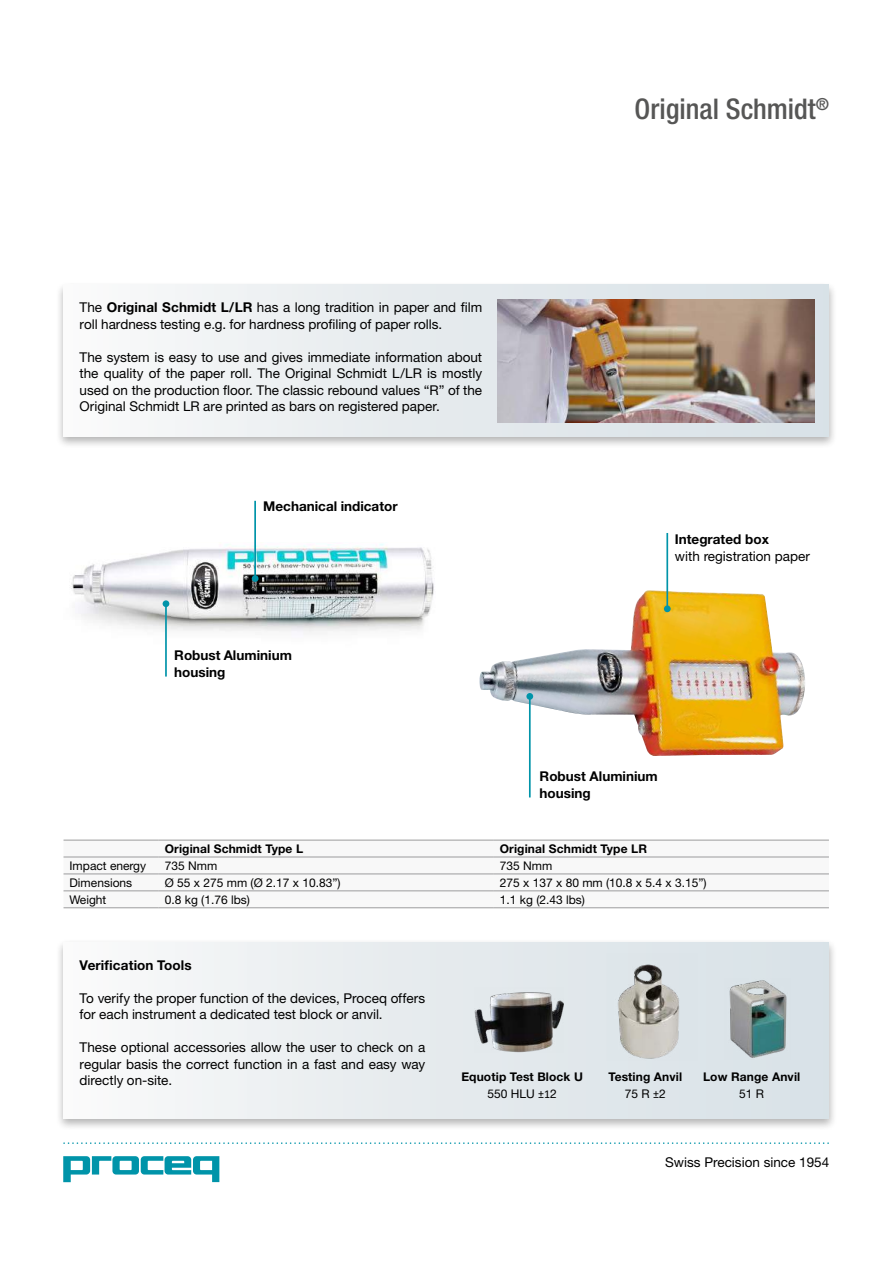
<style>
.page{position:relative;width:893px;height:1263px;background:#fff}
.page>*{position:absolute;margin:0;border:0;box-sizing:border-box;transform-origin:0 0}
.t1{font:500 condensed 28.5px "Helvetica Neue";color:#565655}
.t2{font:13.5px/16.5px "Helvetica Neue";color:#000}
.t3{font:700 13.5px/16.5px "Helvetica Neue";color:#000}
.t4{font:12px "Helvetica Neue";color:#000}
.t5{font:700 12px "Helvetica Neue";letter-spacing:.01em;color:#000}
.s1{font-weight:700}
.s2{font-family:"Calibri"}
</style>
<div class="page">
<svg style="left:63px;top:1156px;width:156px;height:26px"></svg>
<svg style="left:64px;top:1142px;width:764px;height:2px"></svg>
<svg style="left:64px;top:856px;width:765px;height:36px"></svg>
<hr style="left:64px;top:907px;width:95px;height:1px;background:#9c9c9d">
<hr style="left:159px;top:907px;width:335px;height:1px;background:#9c9c9d">
<hr style="left:494px;top:907px;width:335px;height:1px;background:#9c9c9d">
<hr style="left:64px;top:840px;width:95px;height:1px;background:#9c9c9d">
<hr style="left:159px;top:840px;width:335px;height:1px;background:#9c9c9d">
<hr style="left:494px;top:840px;width:335px;height:1px;background:#9c9c9d">
<hr style="left:64px;top:857px;width:95px;height:1px;background:#9c9c9d">
<hr style="left:159px;top:857px;width:335px;height:1px;background:#9c9c9d">
<hr style="left:494px;top:857px;width:335px;height:1px;background:#9c9c9d">
<hr style="left:64px;top:874px;width:95px;height:1px;background:#9c9c9d">
<hr style="left:159px;top:874px;width:335px;height:1px;background:#9c9c9d">
<hr style="left:494px;top:874px;width:335px;height:1px;background:#9c9c9d">
<hr style="left:64px;top:890px;width:95px;height:1px;background:#9c9c9d">
<hr style="left:159px;top:890px;width:335px;height:1px;background:#9c9c9d">
<hr style="left:494px;top:890px;width:335px;height:1px;background:#9c9c9d">
<div style="left:55px;top:281px;width:782px;height:169px;background:#000;opacity:.5"></div>
<div style="left:64px;top:285px;width:765px;height:152px;background:linear-gradient(to right,#f9fafb,#d1d8dc)"></div>
<img style="left:498px;top:300px;width:316px;height:122px">
<div style="left:55px;top:938px;width:782px;height:193px;background:#000;opacity:.5"></div>
<div style="left:64px;top:942px;width:765px;height:177px;background:linear-gradient(to right,#f7f8f8,#d6e0e6)"></div>
<img style="left:606px;top:954px;width:91px;height:106px">
<img style="left:71px;top:543px;width:363px;height:90px">
<hr style="left:254px;top:501px;width:2px;height:77px;background:#0094a9">
<div style="left:252px;top:575px;width:6px;height:7px;background:#0094a9;border-radius:50%"></div>
<img style="left:479px;top:590px;width:326px;height:166px">
<hr style="left:165px;top:604px;width:2px;height:72px;background:#0094a9">
<div style="left:163px;top:600px;width:6px;height:7px;background:#0094a9;border-radius:50%"></div>
<hr style="left:529px;top:696px;width:2px;height:101px;background:#0094a9">
<div style="left:526px;top:693px;width:7px;height:7px;background:#0094a9;border-radius:50%"></div>
<hr style="left:666px;top:533px;width:2px;height:76px;background:#0094a9">
<div style="left:664px;top:605px;width:7px;height:7px;background:#0094a9;border-radius:50%"></div>
<img style="left:725px;top:978px;width:66px;height:81px">
<img style="left:475px;top:987px;width:89px;height:65px">
<h1 class="t1" style="left:635px;top:92px;width:196px">Original Schmidt<sup>®</sup></h1>
<p class="t2" style="left:80px;top:299px;width:404px">The <span class="s1">Original Schmidt L/LR</span> has a long tradition in paper and film roll hardness testing e.g. for hardness profiling of paper rolls.</p>
<p class="t2" style="left:80px;top:348px;width:404px;text-align:justify">The system is easy to use and gives immediate information about the quality of the paper roll. The Original Schmidt L/LR is mostly used on the production floor. The classic rebound values “R” of the Original Schmidt LR are printed as bars on registered paper.</p>
<p class="t3" style="left:263px;top:498px;width:136px">Mechanical indicator</p>
<p class="t3" style="left:174px;top:647px;width:119px">Robust Aluminium housing</p>
<p class="t3" style="left:675px;top:531px;width:95px">Integrated box</p>
<p class="t2" style="left:675px;top:547px;width:137px">with registration paper</p>
<p class="t3" style="left:540px;top:768px;width:120px">Robust Aluminium housing</p>
<p class="t5" style="left:165px;top:841px;width:140px">Original Schmidt Type L</p>
<p class="t5" style="left:500px;top:841px;width:149px">Original Schmidt Type LR</p>
<p class="t4" style="left:70px;top:859px;width:78px">Impact energy</p>
<p class="t4" style="left:165px;top:859px;width:54px">735 Nmm</p>
<p class="t4" style="left:500px;top:859px;width:54px">735 Nmm</p>
<p class="t4" style="left:70px;top:876px;width:64px">Dimensions</p>
<p class="t4" style="left:165px;top:876px;width:177px">Ø 55 x 275 mm (Ø 2.17 x 10.83”)</p>
<p class="t4" style="left:500px;top:876px;width:208px">275 x 137 x 80 mm (10.8 x 5.4 x 3.15”)</p>
<p class="t4" style="left:70px;top:893px;width:38px">Weight</p>
<p class="t4" style="left:165px;top:893px;width:87px">0.8 kg (1.76 lbs)</p>
<p class="t4" style="left:500px;top:893px;width:87px">1.1 kg (2.43 lbs)</p>
<p class="t3" style="left:80px;top:956px;width:114px">Verification Tools</p>
<p class="t2" style="left:80px;top:989px;width:347px">To verify the proper function of the devices, Proceq offers for each instrument a dedicated test block or anvil.</p>
<p class="t2" style="left:80px;top:1039px;width:347px;text-align:justify">These optional accessories allow the user to check on a regular basis the correct function in a fast and easy way directly on-site.</p>
<p class="t5" style="left:461px;top:1069px;width:123px">Equotip Test Block U</p>
<p class="t5" style="left:609px;top:1069px;width:75px">Testing Anvil</p>
<p class="t5" style="left:703px;top:1069px;width:99px">Low Range Anvil</p>
<p class="t4" style="left:487px;top:1087px;width:71px">550 HLU <span class="s2">±1</span>2</p>
<p class="t4" style="left:625px;top:1087px;width:42px">75 R <span class="s2">±</span>2</p>
<p class="t4" style="left:739px;top:1087px;width:26px">51 R</p>
<p class="t2" style="left:665px;top:1154px;width:166px">Swiss Precision since 1954</p>
</div>
